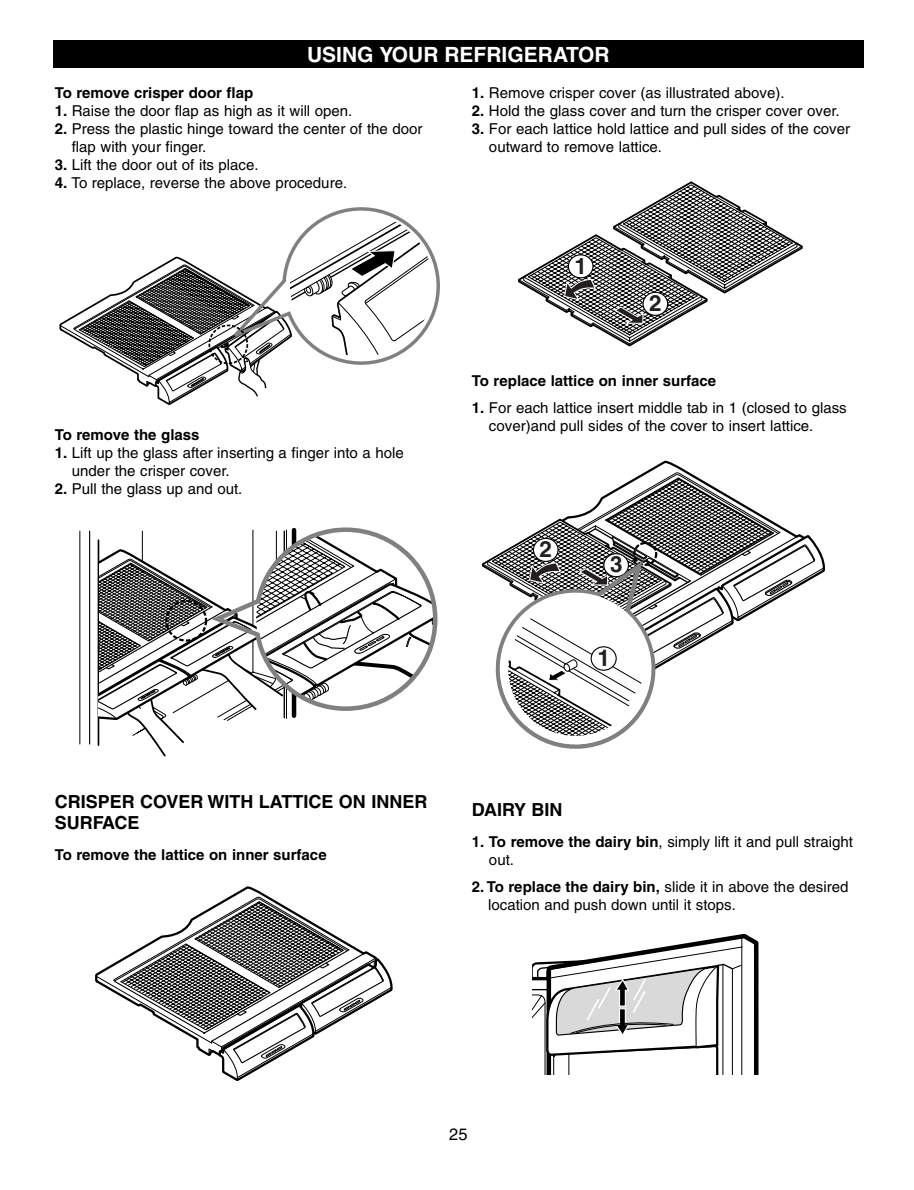
<style>
.page{position:relative;width:914px;height:1190px;background:#fff}
.page>*{position:absolute;margin:0;border:0;box-sizing:border-box;transform-origin:0 0}
.t1{font:700 22.8px "Helvetica";color:#231f20}
.t2{font:700 22.5px "Helvetica";color:#231f20}
.t3{font:700 21px "Helvetica";color:#fff}
.t4{font:700 18px/21px "Helvetica";color:#000}
.t5{font:16.5px "Helvetica";color:#000}
.t6{font:15px/18px "Helvetica";color:#000}
.t7{font:700 15px "Helvetica";color:#000}
.s1{font-weight:700}
</style>
<div class="page">
<div style="left:53px;top:40px;width:810px;height:28px;background:#000"></div>
<svg style="left:59px;top:207px;width:381px;height:198px"></svg>
<div style="left:208px;top:324px;width:40px;height:40px;border:2px dashed #000;border-radius:50%"></div>
<hr style="left:80px;top:531px;width:1px;height:213px;background:#000">
<hr style="left:89px;top:531px;width:1px;height:213px;background:#000">
<svg style="left:98px;top:527px;width:340px;height:230px"></svg>
<div style="left:165px;top:600px;width:42px;height:41px;border:2px dashed #000;border-radius:50%"></div>
<svg style="left:96px;top:895px;width:297px;height:186px"></svg>
<svg style="left:518px;top:181px;width:285px;height:166px"></svg>
<svg style="left:482px;top:471px;width:343px;height:278px"></svg>
<div style="left:590px;top:646px;width:26px;height:24px;background:#fff;border:1px solid #000;border-radius:50%"></div>
<svg style="left:532px;top:934px;width:227px;height:140px"></svg>
<h3 class="t3" style="left:307px;top:47px;width:304px">USING YOUR REFRIGERATOR</h3>
<p class="t7" style="left:55px;top:87px;width:200px">To remove crisper door flap</p>
<p class="t6" style="left:55px;top:103px;width:299px"><span class="s1">1.</span> Raise the door flap as high as it will open.</p>
<p class="t6" style="left:72px;top:121px;width:352px;text-indent:-17px"><span class="s1">2.</span> Press the plastic hinge toward the center of the door flap with your finger.</p>
<p class="t6" style="left:55px;top:157px;width:205px"><span class="s1">3.</span> Lift the door out of its place.</p>
<p class="t6" style="left:55px;top:175px;width:294px"><span class="s1">4.</span> To replace, reverse the above procedure.</p>
<p class="t7" style="left:55px;top:429px;width:146px">To remove the glass</p>
<p class="t6" style="left:72px;top:445px;width:333px;text-indent:-17px"><span class="s1">1.</span> Lift up the glass after inserting a finger into a hole under the crisper cover.</p>
<p class="t6" style="left:55px;top:481px;width:189px"><span class="s1">2.</span> Pull the glass up and out.</p>
<p class="t6" style="left:472px;top:85px;width:314px"><span class="s1">1.</span> Remove crisper cover (as illustrated above).</p>
<p class="t6" style="left:472px;top:103px;width:369px"><span class="s1">2.</span> Hold the glass cover and turn the crisper cover over.</p>
<p class="t6" style="left:489px;top:121px;width:362px;text-indent:-17px"><span class="s1">3.</span> For each lattice hold lattice and pull sides of the cover outward to remove lattice.</p>
<h2 class="t2" style="left:574px;top:257px;width:14px">1</h2>
<h2 class="t2" style="left:649px;top:295px;width:14px">2</h2>
<p class="t7" style="left:472px;top:375px;width:246px">To replace lattice on inner surface</p>
<p class="t6" style="left:489px;top:400px;width:359px;text-indent:-17px"><span class="s1">1.</span> For each lattice insert middle tab in 1 (closed to glass cover)and pull sides of the cover to insert lattice.</p>
<h2 class="t2" style="left:539px;top:541px;width:14px">2</h2>
<h2 class="t2" style="left:610px;top:556px;width:14px">3</h2>
<h1 class="t1" style="left:597px;top:649px;width:14px">1</h1>
<p class="t4" style="left:55px;top:793px;width:374px">CRISPER COVER WITH LATTICE ON INNER<br>SURFACE</p>
<p class="t7" style="left:55px;top:849px;width:273px">To remove the lattice on inner surface</p>
<p class="t4" style="left:472px;top:800px;width:92px">DAIRY BIN</p>
<p class="t6" style="left:489px;top:833px;width:365px;text-indent:-17px"><span class="s1">1. To remove the dairy bin</span>, simply lift it and pull straight out.</p>
<p class="t6" style="left:488px;top:878px;width:362px;text-indent:-16px"><span class="s1">2. To replace the dairy bin,</span> slide it in above the desired location and push down until it stops.</p>
<p class="t5" style="left:449px;top:1128px;width:20px">25</p>
</div>
